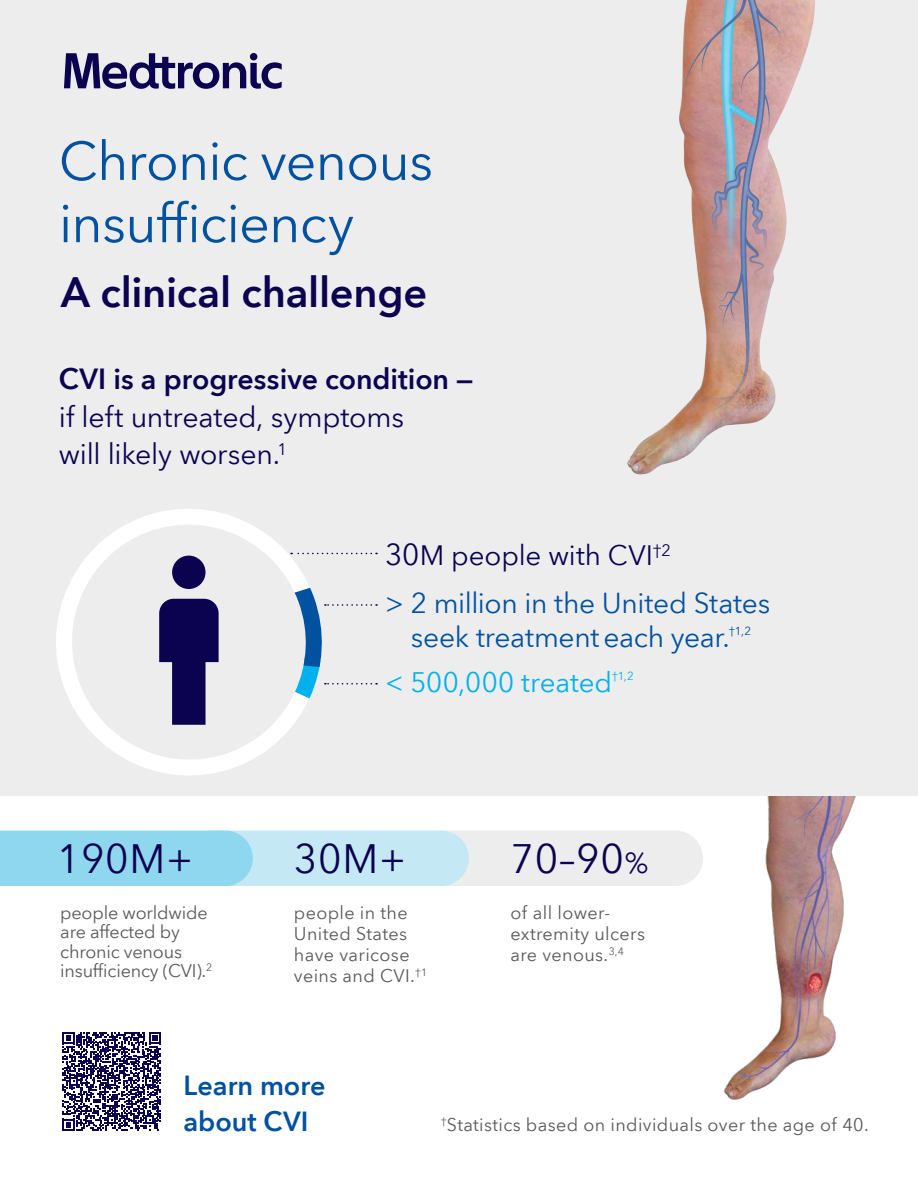
<style>
.page{position:relative;width:918px;height:1188px;background:#fff}
.page>*{position:absolute;margin:0;border:0;box-sizing:border-box;transform-origin:0 0}
.t1{font:54px/62.2px "Avenir Next World";letter-spacing:-.015em;color:#0051a0}
.t2{font:600 41.55px "Avenir Next World";letter-spacing:-.005em;color:#0c0350}
.t3{font:40.5px "Avenir Next World";letter-spacing:.02em;color:#0c0350}
.t4{font:28.5px/37.5px "Avenir Next World";letter-spacing:-.01em;color:#0c0350}
.t5{font:600 28.5px "Avenir Next World";color:#0c0350}
.t6{font:28.2px/33.9px "Avenir Next World";letter-spacing:-.015em;color:#0051a0;text-align:center}
.t7{font:27.75px "Avenir Next World";color:#0c0350}
.t8{font:27.75px "Avenir Next World";color:#00b1ed}
.t9{font:600 27px/36px "Avenir Next World";color:#0051a0}
.t10{font:18px/21px "Avenir Next World";letter-spacing:.02em;color:#57595b}
.t11{font:18px/19.5px "Avenir Next World";letter-spacing:-.01em;color:#57595b}
.t12{font:11.55px "Avenir Next World";color:#0051a0}
.t13{font:11.55px "Avenir Next World";color:#00b1ed}
.s1{font-size:29.7px}
.s2{font-size:28.35px}
</style>
<div class="page">
<img style="left:724px;top:796px;width:132px;height:304px">
<div style="left:0;top:0;width:918px;height:796px;background:#ededee"></div>
<div style="left:418px;top:831px;width:285px;height:55px;background:#ededee;border-radius:28px"></div>
<div style="left:184px;top:831px;width:285px;height:55px;background:#c4e9f5;border-radius:28px"></div>
<div style="left:0;top:831px;width:253px;height:55px;background:#8fd7ef"></div>
<img style="left:627px;top:0;width:188px;height:475px">
<svg style="left:709px;top:0;width:75px;height:408px;background:#baa2a6"></svg>
<svg style="left:56px;top:509px;width:282px;height:266px"></svg>
<svg style="left:291px;top:553px;width:86px;height:1px"></svg>
<div style="left:172px;top:556px;width:34px;height:33px;background:#0c0350;border-radius:50%"></div>
<svg style="left:64px;top:53px;width:218px;height:36px"></svg>
<svg style="left:107px;top:569px;width:270px;height:156px"></svg>
<svg style="left:62px;top:1032px;width:99px;height:99px"></svg>
<h1 class="t1" style="left:59px;top:131px;width:376px">Chronic venous insufficiency</h1>
<h2 class="t2" style="left:61px;top:269px;width:368px">A clinical challenge</h2>
<h3 class="t5" style="left:59px;top:363px;width:416px">CVI is a progressive condition ―</h3>
<h3 class="t4" style="left:59px;top:398px;width:347px">if left untreated, symptoms will likely worsen.<sup>1</sup></h3>
<h3 class="t7" style="left:385px;top:533px;width:287px"><span class="s1">30</span>M people with CVI<sup>†2</sup></h3>
<h3 class="t6" style="left:385px;top:587px;width:387px">&gt; 2 million in the United States seek treatmenteach year.</h3>
<p class="t12" style="left:729px;top:621px;width:24px">†1,2</p>
<h3 class="t3" style="left:57px;top:827px;width:138px">190M+</h3>
<p class="t11" style="left:60px;top:903px;width:153px">people worldwide are affected by chronic venous insufficiency (CVI).<sup>2</sup></p>
<h3 class="t8" style="left:385px;top:660px;width:229px">&lt; 500,000 treated</h3>
<p class="t13" style="left:612px;top:667px;width:24px">†1,2</p>
<h3 class="t3" style="left:294px;top:827px;width:114px">30M+</h3>
<p class="t10" style="left:294px;top:902px;width:135px">people in the<br>United States have varicose veins and CVI.<sup>†1</sup></p>
<h3 class="t3" style="left:511px;top:827px;width:139px">70–90<span class="s2">%</span></h3>
<p class="t10" style="left:511px;top:902px;width:136px">of all lower&shy;extremity ulcers are venous.<sup>3,4</sup></p>
<h3 class="t9" style="left:184px;top:1068px;width:144px">Learn more about CVI</h3>
<p class="t10" style="left:441px;top:1114px;width:429px"><sup>†</sup>Statistics based on individuals over the age of 40.</p>
</div>
